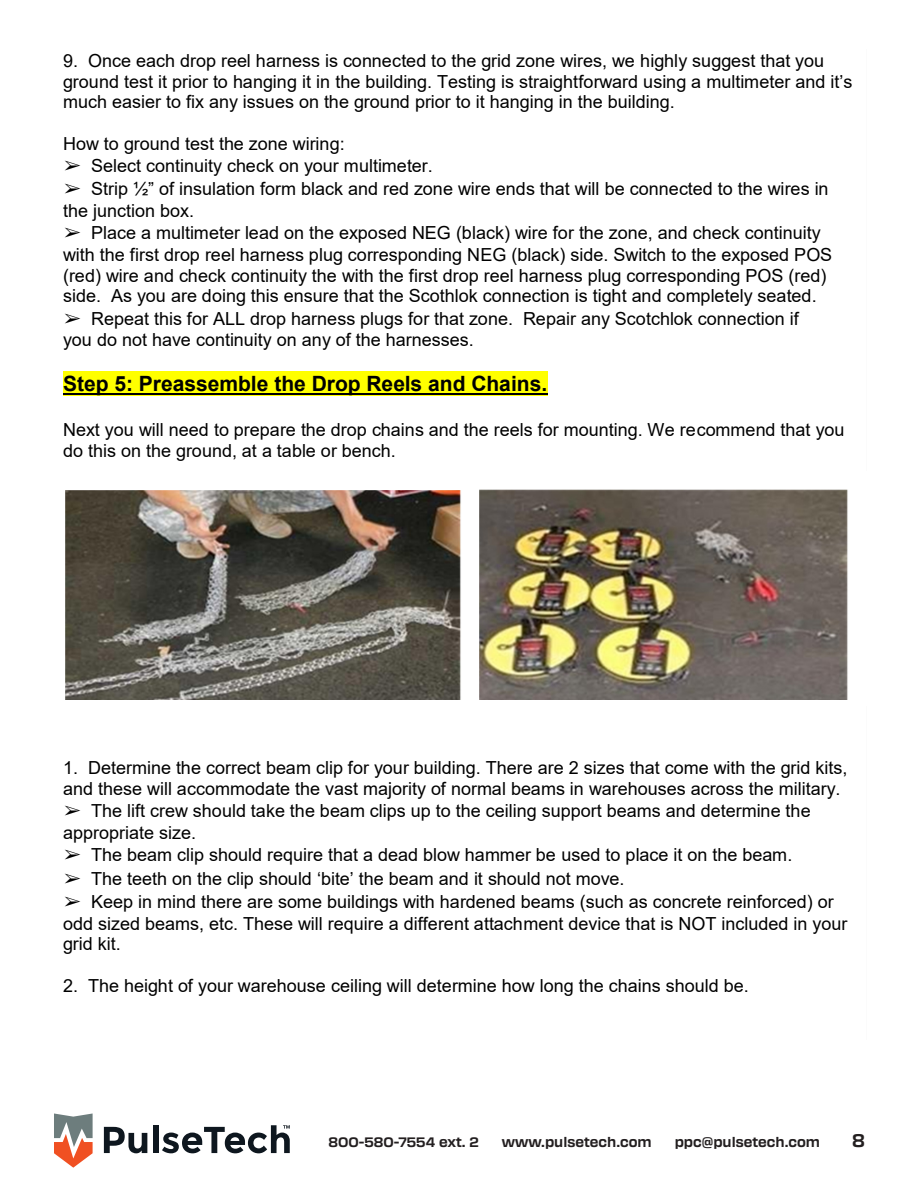
<style>
.page{position:relative;width:918px;height:1188px;background:#fff}
.page>*{position:absolute;margin:0;border:0;box-sizing:border-box;transform-origin:0 0}
.t1{font:700 21px "Arial";color:#000}
.t2{font:18px/20.7px "Arial";color:#000}
.t3{font:700 18px "Transducer";color:#231f20}
.t4{font:700 13.5px "Transducer";color:#231f20}
.s1{font-family:"MS Gothic"}
</style>
<div class="page">
<svg style="left:104px;top:1127px;width:43px;height:26px"></svg>
<div style="left:153px;top:1125px;width:5px;height:28px;background:#0e171f"></div>
<svg style="left:54px;top:1113px;width:39px;height:55px"></svg>
<svg style="left:162px;top:1125px;width:128px;height:28px"></svg>
<div style="left:63px;top:371px;width:484px;height:24px;background:#ff0"></div>
<hr style="left:63px;top:393px;width:484px;height:2px;background:#000">
<img style="left:65px;top:491px;width:396px;height:209px">
<img style="left:479px;top:489px;width:369px;height:211px">
<p class="t2" style="left:63px;top:52px;width:791px">9. Once each drop reel harness is connected to the grid zone wires, we highly suggest that you ground test it prior to hanging it in the building. Testing is straightforward using a multimeter and it’s much easier to fix any issues on the ground prior to it hanging in the building.</p>
<p class="t2" style="left:63px;top:135px;width:283px">How to ground test the zone wiring:</p>
<p class="t2" style="left:63px;top:157px;width:371px"><span class="s1">➢</span> Select continuity check on your multimeter.</p>
<p class="t2" style="left:63px;top:179px;width:767px;line-height:21.9px"><span class="s1">➢</span> Strip ½” of insulation form black and red zone wire ends that will be connected to the wires in the junction box.</p>
<p class="t2" style="left:63px;top:224px;width:771px;line-height:21.1px"><span class="s1">➢</span> Place a multimeter lead on the exposed NEG (black) wire for the zone, and check continuity with the first drop reel harness plug corresponding NEG (black) side. Switch to the exposed POS (red) wire and check continuity the with the first drop reel harness plug corresponding POS (red) side. As you are doing this ensure that the Scothlok connection is tight and completely seated.</p>
<p class="t2" style="left:63px;top:309px;width:737px;line-height:21.8px"><span class="s1">➢</span> Repeat this for ALL drop harness plugs for that zone. Repair any Scotchlok connection if you do not have continuity on any of the harnesses.</p>
<p class="t1" style="left:63px;top:375px;width:486px">Step 5: Preassemble the Drop Reels and Chains.</p>
<p class="t2" style="left:63px;top:421px;width:783px">Next you will need to prepare the drop chains and the reels for mounting. We recommend that you do this on the ground, at a table or bench.</p>
<p class="t2" style="left:63px;top:759px;width:786px">1. Determine the correct beam clip for your building. There are 2 sizes that come with the grid kits, and these will accommodate the vast majority of normal beams in warehouses across the military.</p>
<p class="t2" style="left:63px;top:802px;width:749px;line-height:21.8px"><span class="s1">➢</span> The lift crew should take the beam clips up to the ceiling support beams and determine the appropriate size.</p>
<p class="t2" style="left:63px;top:846px;width:731px"><span class="s1">➢</span> The beam clip should require that a dead blow hammer be used to place it on the beam.</p>
<p class="t2" style="left:63px;top:870px;width:563px"><span class="s1">➢</span> The teeth on the clip should ‘bite’ the beam and it should not move.</p>
<p class="t2" style="left:63px;top:893px;width:786px;line-height:21.3px"><span class="s1">➢</span> Keep in mind there are some buildings with hardened beams (such as concrete reinforced) or odd sized beams, etc. These will require a different attachment device that is NOT included in your grid kit.</p>
<p class="t2" style="left:63px;top:977px;width:687px">2. The height of your warehouse ceiling will determine how long the chains should be.</p>
<p class="t4" style="left:328px;top:1132px;width:152px">800-580-7554 ext. 2</p>
<p class="t4" style="left:502px;top:1132px;width:151px">www.pulsetech.com</p>
<p class="t4" style="left:675px;top:1132px;width:147px">ppc@pulsetech.com</p>
<p class="t3" style="left:852px;top:1127px;width:14px">8<sup>8</sup></p>
</div>
